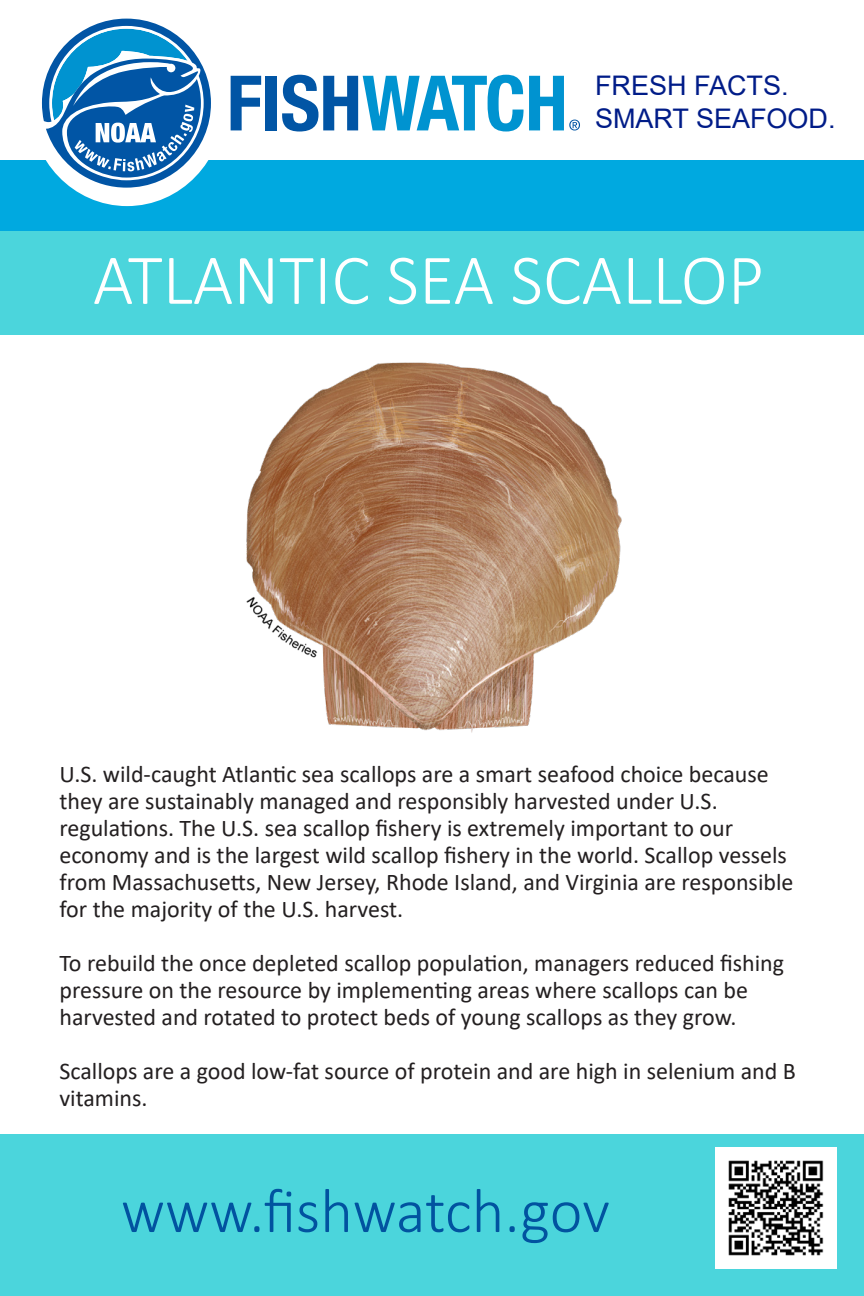
<style>
.page{position:relative;width:864px;height:1296px;background:#fff}
.page>*{position:absolute;margin:0;border:0;box-sizing:border-box;transform-origin:0 0}
.Name{font:300 72px "Calibri";color:#fff}
.t1{font:300 63px "Calibri";letter-spacing:-.005em;color:#0153a0}
.t2{font:27px "Arial";color:#001c88}
.t3{font:24px/27px "Calibri";color:#231f20}
</style>
<div class="page">
<div style="left:0;top:160px;width:864px;height:72px;background:#00a9e0"></div>
<div style="left:30px;top:4px;width:194px;height:202px;background:#fff;border-radius:50%"></div>
<div style="left:0;top:232px;width:864px;height:103px;background:#4bd5dc"></div>
<div style="left:0;top:1134px;width:864px;height:162px;background:#4bd5dc"></div>
<svg style="left:231px;top:76px;width:30px;height:54px"></svg>
<div style="left:266px;top:76px;width:11px;height:54px;background:#0155a5"></div>
<svg style="left:42px;top:19px;width:169px;height:169px"></svg>
<svg style="left:282px;top:75px;width:298px;height:57px"></svg>
<img style="left:716px;top:1148px;width:121px;height:121px">
<img style="left:246px;top:362px;width:376px;height:371px">
<p class="t2" style="left:595px;top:67px;width:195px">FRESH FACTS.</p>
<p class="t2" style="left:595px;top:100px;width:242px">SMART SEAFOOD.</p>
<p class="Name" style="left:93px;top:235px;width:673px">ATLANTIC SEA SCALLOP</p>
<p class="t3" style="left:59px;top:760px;width:736px">U.S. wild-caught Atlantic sea scallops are a smart seafood choice because they are sustainably managed and responsibly harvested under U.S. regulations. The U.S. sea scallop fishery is extremely important to our economy and is the largest wild scallop fishery in the world. Scallop vessels from Massachusetts, New Jersey, Rhode Island, and Virginia are responsible for the majority of the U.S. harvest.</p>
<p class="t3" style="left:59px;top:949px;width:726px">To rebuild the once depleted scallop population, managers reduced fishing pressure on the resource by implementing areas where scallops can be harvested and rotated to protect beds of young scallops as they grow.</p>
<p class="t3" style="left:59px;top:1057px;width:738px">Scallops are a good low-fat source of protein and are high in selenium and B vitamins.</p>
<h2 class="t1" style="left:121px;top:1172px;width:490px">www.fishwatch.gov</h2>
</div>
